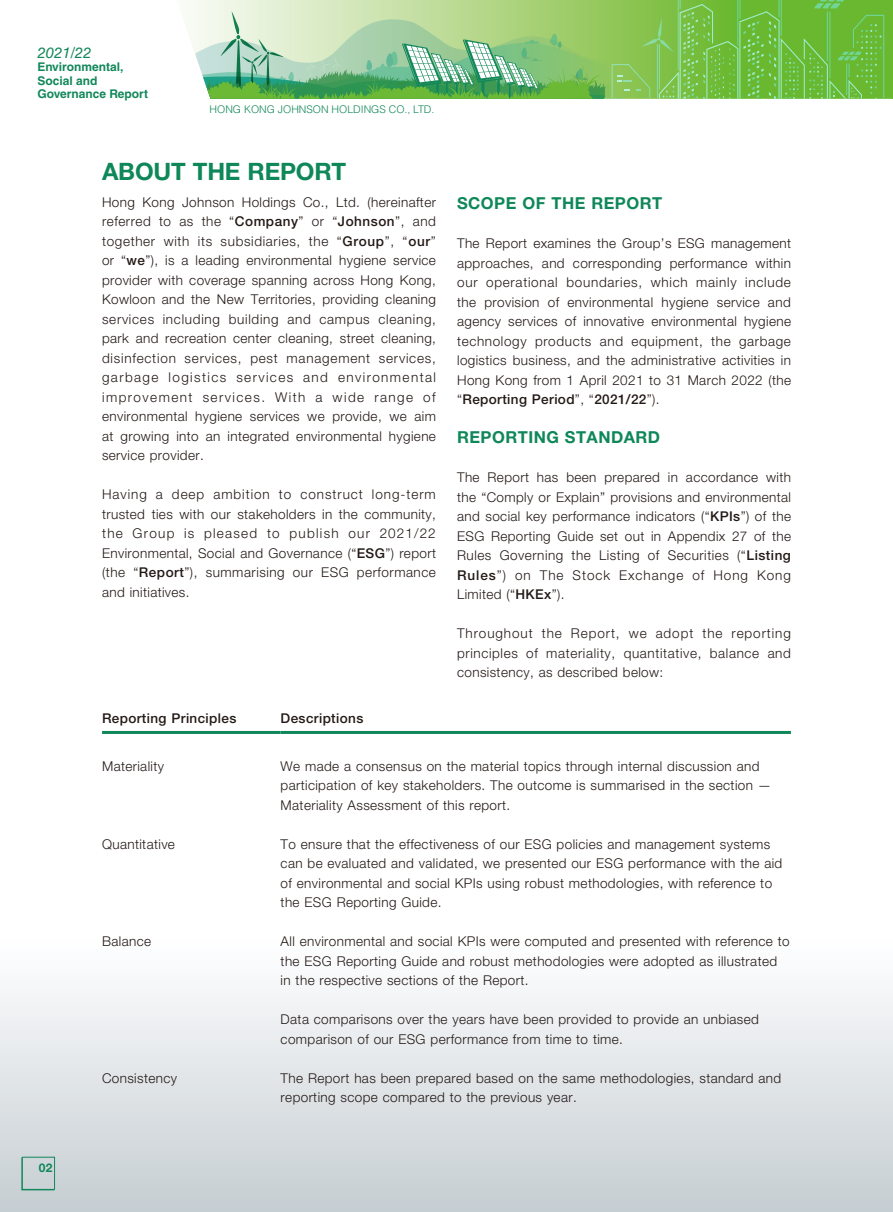
<style>
.page{position:relative;width:893px;height:1212px;background:#fff}
.page>*{position:absolute;margin:0;border:0;box-sizing:border-box;transform-origin:0 0}
.t1{font:700 24px "Helvetica Neue LT Std";letter-spacing:-.005em;color:#0e8759}
.t2{font:700 16.5px "Helvetica Neue LT Std";letter-spacing:.03em;color:#0e8759}
.t3{font:italic 15px "Helvetica LT Std";color:#12875a}
.t4{font:300 13.5px/19.5px "Helvetica Neue LT Std";letter-spacing:.03em;color:#231916;text-align:justify}
.t5{font:500 13.5px "Helvetica Neue LT Std";letter-spacing:.03em;color:#231916}
.t6{font:700 12px/13.5px "Helvetica LT Std";color:#12875a}
.t7{font:700 12px "Helvetica Neue LT Std";color:#0e8759}
.t8{font:300 10.5px "Helvetica LT Std";color:#12875a}
.s1{font-weight:500}
</style>
<div class="page">
<div style="left:0;top:919px;width:893px;height:293px;background:linear-gradient(to bottom,#fff,#c6ced2)"></div>
<svg style="left:186px;top:0;width:9px;height:52px"></svg>
<svg style="left:21px;top:1156px;width:35px;height:35px"></svg>
<svg style="left:892px;top:919px;width:1px;height:293px"></svg>
<svg style="left:195px;top:0;width:698px;height:99px;background:#8dc774"></svg>
<hr style="left:102px;top:731px;width:179px;height:3px;background:#0e8759">
<hr style="left:281px;top:731px;width:510px;height:3px;background:#0e8759">
<p class="t3" style="left:37px;top:44px;width:56px">2021/22</p>
<p class="t6" style="left:37px;top:60px;width:112px">Environmental,<br>Social and<br>Governance Report</p>
<p class="t8" style="left:210px;top:103px;width:226px">HONG KONG JOHNSON HOLDINGS CO., LTD.</p>
<h1 class="t1" style="left:102px;top:156px;width:246px">ABOUT THE REPORT</h1>
<p class="t4" style="left:102px;top:192px;width:335px">Hong Kong Johnson Holdings Co., Ltd. (hereinafter referred to as the “<span class="s1">Company</span>” or “<span class="s1">Johnson</span>”, and together with its subsidiaries, the “<span class="s1">Group</span>”, “<span class="s1">our</span>” or “<span class="s1">we</span>”), is a leading environmental hygiene service provider with coverage spanning across Hong Kong, Kowloon and the New Territories, providing cleaning services including building and campus cleaning, park and recreation center cleaning, street cleaning, disinfection services, pest management services, garbage logistics services and environmental improvement services. With a wide range of environmental hygiene services we provide, we aim at growing into an integrated environmental hygiene service provider.</p>
<p class="t4" style="left:102px;top:484px;width:335px">Having a deep ambition to construct long-term trusted ties with our stakeholders in the community, the Group is pleased to publish our 2021/22<br>Environmental, Social and Governance (“<span class="s1">ESG</span>”) report (the “<span class="s1">Report</span>”), summarising our ESG performance and initiatives.</p>
<p class="t2" style="left:457px;top:193px;width:206px">SCOPE OF THE REPORT</p>
<p class="t4" style="left:457px;top:233px;width:335px">The Report examines the Group’s ESG management approaches, and corresponding performance within our operational boundaries, which mainly include the provision of environmental hygiene service and agency services of innovative environmental hygiene technology products and equipment, the garbage logistics business, and the administrative activities in Hong Kong from 1 April 2021 to 31 March 2022 (the “<span class="s1">Reporting Period</span>”, “<span class="s1">2021/22</span>”).</p>
<p class="t2" style="left:457px;top:427px;width:204px">REPORTING STANDARD</p>
<p class="t4" style="left:457px;top:467px;width:335px">The Report has been prepared in accordance with the “Comply or Explain” provisions and environmental and social key performance indicators (“<span class="s1">KPIs</span>”) of the ESG Reporting Guide set out in Appendix 27 of the Rules Governing the Listing of Securities (“<span class="s1">Listing Rules</span>”) on The Stock Exchange of Hong Kong Limited (“<span class="s1">HKEx</span>”).</p>
<p class="t4" style="left:457px;top:623px;width:335px">Throughout the Report, we adopt the reporting principles of materiality, quantitative, balance and consistency, as described below:</p>
<p class="t7" style="left:39px;top:1160px;width:15px">02</p>
<p class="t5" style="left:102px;top:710px;width:136px">Reporting Principles</p>
<p class="t5" style="left:281px;top:710px;width:84px">Descriptions</p>
<p class="t4" style="left:102px;top:756px;width:64px">Materiality</p>
<p class="t4" style="left:281px;top:756px;width:492px;text-align:left">We made a consensus on the material topics through internal discussion and participation of key stakeholders. The outcome is summarised in the section —<br>Materiality Assessment of this report.</p>
<p class="t4" style="left:102px;top:834px;width:74px">Quantitative</p>
<p class="t4" style="left:281px;top:834px;width:503px;text-align:left">To ensure that the effectiveness of our ESG policies and management systems can be evaluated and validated, we presented our ESG performance with the aid of environmental and social KPIs using robust methodologies, with reference to the ESG Reporting Guide.</p>
<p class="t4" style="left:102px;top:931px;width:51px">Balance</p>
<p class="t4" style="left:281px;top:931px;width:511px;text-align:left">All environmental and social KPIs were computed and presented with reference to the ESG Reporting Guide and robust methodologies were adopted as illustrated in the respective sections of the Report.</p>
<p class="t4" style="left:281px;top:1009px;width:480px">Data comparisons over the years have been provided to provide an unbiased comparison of our ESG performance from time to time.</p>
<p class="t4" style="left:102px;top:1068px;width:77px">Consistency</p>
<p class="t4" style="left:281px;top:1068px;width:502px">The Report has been prepared based on the same methodologies, standard and reporting scope compared to the previous year.</p>
</div>
